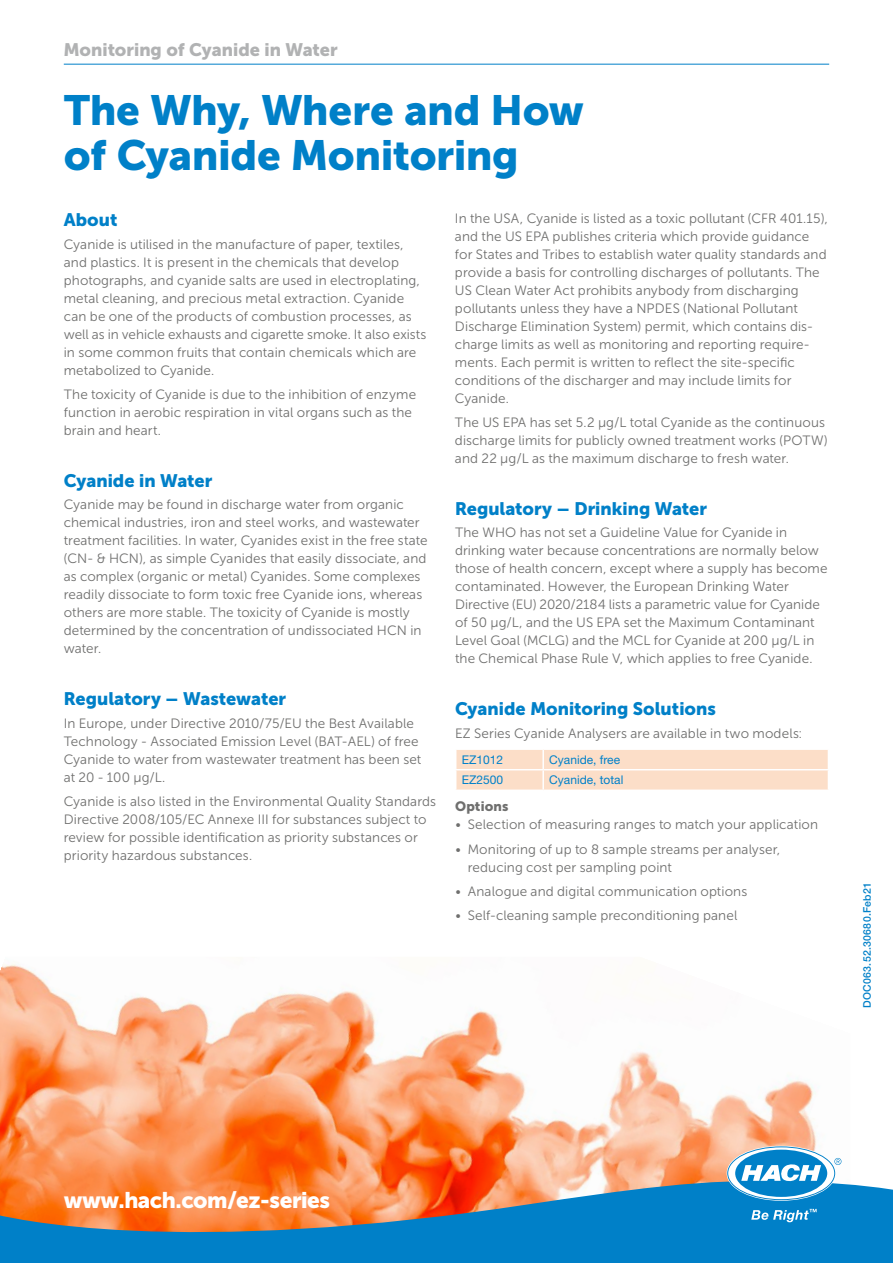
<style>
.page{position:relative;width:893px;height:1263px;background:#fff}
.page>*{position:absolute;margin:0;border:0;box-sizing:border-box;transform-origin:0 0}
.t1{font:42px/45px "Museo Sans Cyrl 900";letter-spacing:-.005em;color:#0080c8}
.t2{font:22.5px "Museo Sans Cyrl 900";letter-spacing:-.02em;color:#fff}
.t3{font:18px "Museo Sans Cyrl 900";color:#0080c8}
.t4{font:18px "Museo Sans Cyrl 900";color:#b1b2b3}
.t5{font:13.5px/18px "Museo Sans Cyrl 300";letter-spacing:.01em;color:#6f6f6e}
.t6{font:13.5px "Museo Sans Cyrl 900";letter-spacing:.015em;color:#6f6f6e}
.t7{font:12px "Helvetica Neue LTW1 G";color:#0080c8}
.t8{font:500 10.5px "Helvetica Neue LTW1 G";letter-spacing:.025em;color:#0080c8}
</style>
<div class="page">
<img style="left:0;top:964px;width:842px;height:214px">
<svg style="left:0;top:1178px;width:893px;height:85px;fill:#0080c8"></svg>
<svg style="left:728px;top:1147px;width:113px;height:52px"></svg>
<svg style="left:751px;top:1209px;width:66px;height:13px"></svg>
<hr style="left:64px;top:64px;width:765px;height:1px;background:#0080c8">
<svg style="left:456px;top:749px;width:372px;height:40px"></svg>
<h3 class="t4" style="left:64px;top:39px;width:276px">Monitoring of Cyanide in Water</h3>
<h1 class="t1" style="left:64px;top:88px;width:522px">The Why, Where and How of Cyanide Monitoring</h1>
<h3 class="t3" style="left:64px;top:210px;width:55px">About</h3>
<p class="t5" style="left:64px;top:235px;width:364px">Cyanide is utilised in the manufacture of paper, textiles, and plastics. It is present in the chemicals that develop photographs, and cyanide salts are used in electroplating, metal cleaning, and precious metal extraction. Cyanide can be one of the products of combustion processes, as well as in vehicle exhausts and cigarette smoke. It also exists in some common fruits that contain chemicals which are metabolized to Cyanide.</p>
<p class="t5" style="left:64px;top:385px;width:354px">The toxicity of Cyanide is due to the inhibition of enzyme function in aerobic respiration in vital organs such as the brain and heart.</p>
<h3 class="t3" style="left:64px;top:470px;width:150px">Cyanide in Water</h3>
<p class="t5" style="left:64px;top:496px;width:365px">Cyanide may be found in discharge water from organic chemical industries, iron and steel works, and wastewater treatment facilities. In water, Cyanides exist in the free state (CN- &amp; HCN), as simple Cyanides that easily dissociate, and as complex (organic or metal) Cyanides. Some complexes readily dissociate to form toxic free Cyanide ions, whereas others are more stable. The toxicity of Cyanide is mostly determined by the concentration of undissociated HCN in water.</p>
<h3 class="t3" style="left:64px;top:689px;width:224px">Regulatory – Wastewater</h3>
<p class="t5" style="left:64px;top:714px;width:359px">In Europe, under Directive 2010/75/EU the Best Available Technology - Associated Emission Level (BAT-AEL) of free Cyanide to water from wastewater treatment has been set at 20 - 100 µg/L.</p>
<p class="t5" style="left:64px;top:792px;width:374px">Cyanide is also listed in the Environmental Quality Standards Directive 2008/105/EC Annexe III for substances subject to review for possible identification as priority substances or priority hazardous substances.</p>
<p class="t5" style="left:455px;top:209px;width:374px">In the USA, Cyanide is listed as a toxic pollutant (CFR 401.15), and the US EPA publishes criteria which provide guidance for States and Tribes to establish water quality standards and provide a basis for controlling discharges of pollutants. The US Clean Water Act prohibits anybody from discharging pollutants unless they have a NPDES (National Pollutant Discharge Elimination System) permit, which contains dis&shy;charge limits as well as monitoring and reporting require&shy;ments. Each permit is written to reflect the site-specific conditions of the discharger and may include limits for Cyanide.</p>
<p class="t5" style="left:455px;top:414px;width:374px">The US EPA has set 5.2 µg/L total Cyanide as the continuous discharge limits for publicly owned treatment works (POTW) and 22 µg/L as the maximum discharge to fresh water.</p>
<h3 class="t3" style="left:455px;top:498px;width:254px">Regulatory – Drinking Water</h3>
<p class="t5" style="left:455px;top:524px;width:374px">The WHO has not set a Guideline Value for Cyanide in drinking water because concentrations are normally below those of health concern, except where a supply has become contaminated. However, the European Drinking Water Directive (EU) 2020/2184 lists a parametric value for Cyanide of 50 µg/L, and the US EPA set the Maximum Contaminant Level Goal (MCLG) and the MCL for Cyanide at 200 µg/L in the Chemical Phase Rule V, which applies to free Cyanide.</p>
<h3 class="t3" style="left:455px;top:699px;width:262px">Cyanide Monitoring Solutions</h3>
<p class="t5" style="left:455px;top:724px;width:349px">EZ Series Cyanide Analysers are available in two models:</p>
<p class="t7" style="left:462px;top:752px;width:43px">EZ1012</p>
<p class="t7" style="left:549px;top:752px;width:72px">Cyanide, free</p>
<p class="t7" style="left:462px;top:773px;width:43px">EZ2500</p>
<p class="t7" style="left:549px;top:773px;width:76px">Cyanide, total</p>
<p class="t6" style="left:455px;top:799px;width:55px">Options</p>
<p class="t5" style="left:455px;top:816px;width:365px">• Selection of measuring ranges to match your application</p>
<p class="t5" style="left:468px;top:840px;width:314px;text-indent:-13px">• Monitoring of up to 8 sample streams per analyser, reducing cost per sampling point</p>
<p class="t5" style="left:455px;top:882px;width:294px">• Analogue and digital communication options</p>
<p class="t5" style="left:455px;top:907px;width:284px">• Self-cleaning sample preconditioning panel</p>
<p class="t8" style="left:861px;top:1008px;width:127px;rotate:-90deg">DOC063.52.30680.Feb21</p>
<h2 class="t2" style="left:64px;top:1187px;width:268px">www.hach.com/ez-series</h2>
</div>
